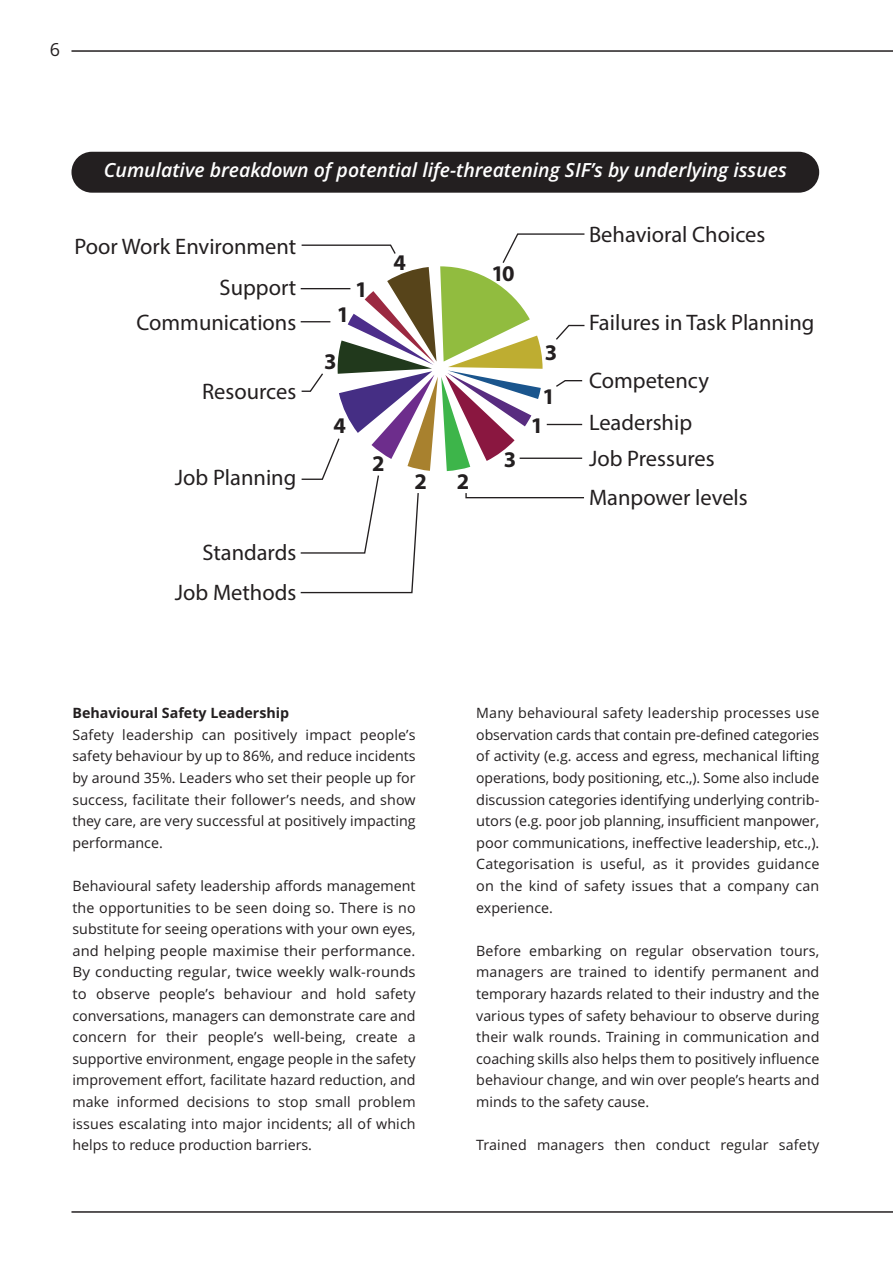
<style>
.page{position:relative;width:893px;height:1263px;background:#fff}
.page>*{position:absolute;margin:0;border:0;box-sizing:border-box;transform-origin:0 0}
.t1{font:22.5px/42.8px "Myriad Pro";color:#231f20}
.t2{font:700 22.5px/44.1px "Myriad Pro";color:#231f20}
.t3{font:italic 600 19.5px "Open Sans";color:#fff}
.t4{font:18px "Open Sans";color:#231f20}
.t5{font:14.25px/21.6px "Open Sans";color:#231f20;text-align:justify}
.t6{font:700 14.25px "Open Sans";color:#231f20}
</style>
<div class="page">
<svg style="left:300px;top:233px;width:285px;height:361px"></svg>
<div style="left:71px;top:152px;width:748px;height:41px;background:#231f20;border-radius:20px"></div>
<hr style="left:71px;top:50px;width:822px;height:2px;background:#231f20">
<hr style="left:71px;top:1211px;width:822px;height:2px;background:#231f20">
<p class="t4" style="left:50px;top:40px;width:12px">6</p>
<h2 class="t3" style="left:104px;top:159px;width:685px">Cumulative breakdown of potential life-threatening SIF’s by underlying issues</h2>
<h1 class="t1" style="left:75px;top:227px;width:223px;line-height:41.7px;text-align:right">Poor Work Environment<br>Support</h1>
<h1 class="t1" style="left:136px;top:302px;width:161px">Communications</h1>
<h1 class="t1" style="left:202px;top:372px;width:96px">Resources</h1>
<h1 class="t1" style="left:175px;top:458px;width:123px">Job Planning</h1>
<h1 class="t1" style="left:175px;top:534px;width:123px;line-height:39.6px;text-align:right">Standards<br>Job Methods</h1>
<h1 class="t2" style="left:337px;top:294px;width:14px">1</h1>
<h1 class="t2" style="left:355px;top:269px;width:14px">1</h1>
<h1 class="t2" style="left:324px;top:341px;width:14px">3</h1>
<h1 class="t2" style="left:393px;top:243px;width:14px">4</h1>
<h1 class="t2" style="left:334px;top:405px;width:14px">4</h1>
<h1 class="t2" style="left:372px;top:443px;width:14px">2</h1>
<h1 class="t2" style="left:415px;top:461px;width:14px">2</h1>
<h1 class="t2" style="left:492px;top:253px;width:25px">10</h1>
<h1 class="t2" style="left:457px;top:461px;width:14px">2</h1>
<h1 class="t2" style="left:504px;top:439px;width:14px">3</h1>
<h1 class="t2" style="left:543px;top:332px;width:16px">3<br>1</h1>
<h1 class="t2" style="left:531px;top:405px;width:14px">1</h1>
<h1 class="t1" style="left:589px;top:215px;width:178px">Behavioral Choices</h1>
<h1 class="t1" style="left:589px;top:303px;width:227px">Failures in Task Planning</h1>
<h1 class="t1" style="left:589px;top:360px;width:122px">Competency<br>Leadership</h1>
<h1 class="t1" style="left:589px;top:441px;width:160px;line-height:38.7px">Job Pressures<br>Manpower levels</h1>
<p class="t6" style="left:72px;top:705px;width:218px">Behavioural Safety Leadership</p>
<p class="t5" style="left:72px;top:724px;width:345px">Safety leadership can positively impact people’s safety behaviour by up to 86%, and reduce incidents by around 35%. Leaders who set their people up for success, facilitate their follower’s needs, and show they care, are very successful at positively impacting performance.</p>
<p class="t5" style="left:72px;top:875px;width:345px">Behavioural safety leadership affords management the opportunities to be seen doing so. There is no substitute for seeing operations with your own eyes, and helping people maximise their performance.<br>By conducting regular, twice weekly walk-rounds to observe people’s behaviour and hold safety conversations, managers can demonstrate care and concern for their people’s well-being, create a supportive environment, engage people in the safety improvement effort, facilitate hazard reduction, and make informed decisions to stop small problem issues escalating into major incidents; all of which helps to reduce production barriers.</p>
<p class="t5" style="left:476px;top:702px;width:345px">Many behavioural safety leadership processes use observation cards that contain pre-defined categories of activity (e.g. access and egress, mechanical lifting operations, body positioning, etc.,). Some also include discussion categories identifying underlying contrib - utors (e.g. poor job planning, insufficient manpower, poor communications, ineffective leadership, etc.,).<br>Categorisation is useful, as it provides guidance on the kind of safety issues that a company can experience.</p>
<p class="t5" style="left:476px;top:940px;width:345px">Before embarking on regular observation tours, managers are trained to identify permanent and temporary hazards related to their industry and the various types of safety behaviour to observe during their walk rounds. Training in communication and coaching skills also helps them to positively influence behaviour change, and win over people’s hearts and minds to the safety cause.</p>
<p class="t5" style="left:476px;top:1134px;width:345px">Trained managers then conduct regular safety</p>
</div>
